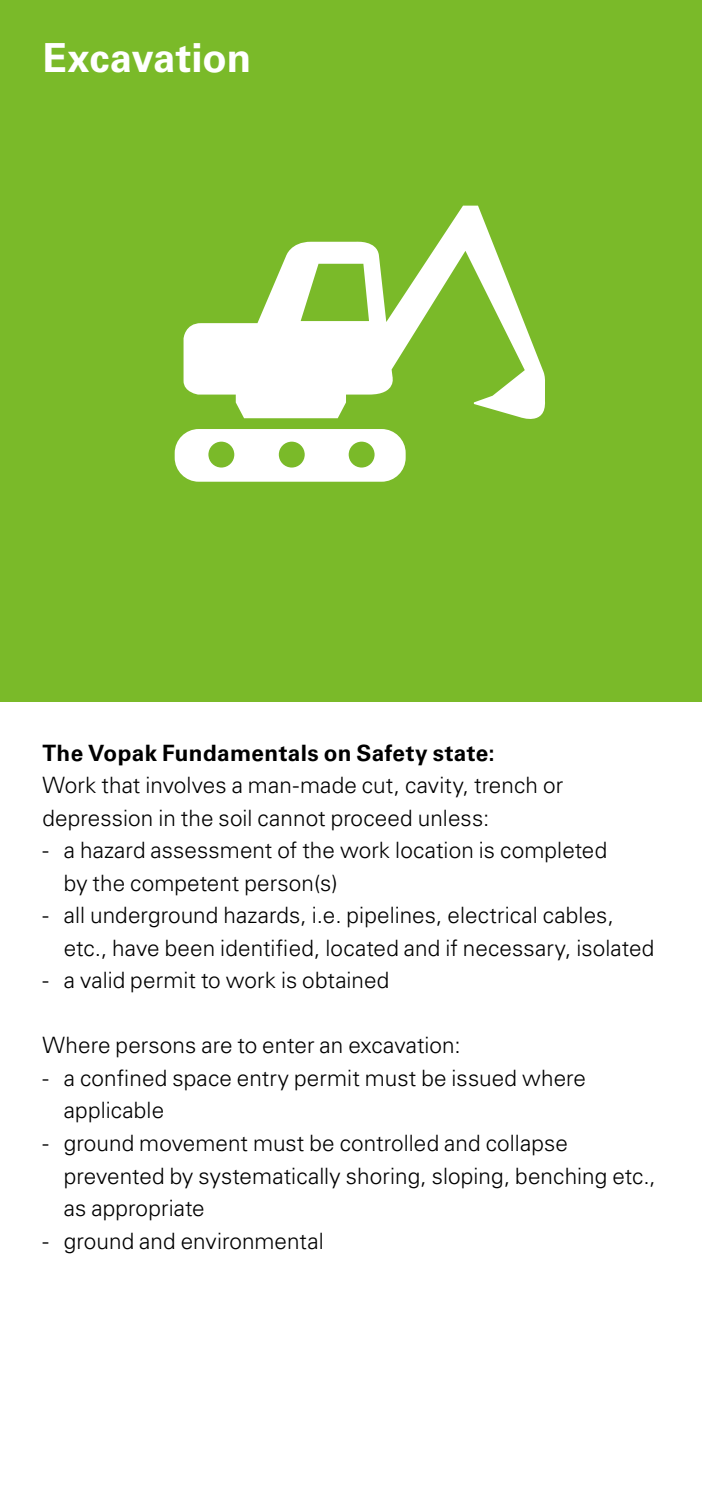
<style>
.page{position:relative;width:702px;height:1489px;background:#fff}
.page>*{position:absolute;margin:0;border:0;box-sizing:border-box;transform-origin:0 0}
.t1{font:700 40px "Univers LT Std";color:#fff}
.t2{font:300 22.5px/32.5px "Univers LT Std";letter-spacing:.005em;color:#000}
.t3{font:700 22.5px "Univers LT Std";letter-spacing:.015em;color:#000}
</style>
<div class="page">
<div style="left:0;top:0;width:702px;height:702px;background:#7aba29"></div>
<svg style="left:175px;top:429px;width:230px;height:52px"></svg>
<svg style="left:183px;top:206px;width:362px;height:213px"></svg>
<p class="t1" style="left:43px;top:34px;width:210px">Excavation</p>
<p class="t3" style="left:43px;top:739px;width:453px">The Vopak Fundamentals on Safety state:</p>
<p class="t2" style="left:43px;top:769px;width:522px">Work that involves a man-made cut, cavity, trench or</p>
<p class="t2" style="left:43px;top:801px;width:448px">depression in the soil cannot proceed unless:</p>
<p class="t2" style="left:64px;top:834px;width:545px;text-indent:-21px">- a hazard assessment of the work location is completed by the competent person(s)</p>
<p class="t2" style="left:64px;top:899px;width:592px;text-indent:-21px">- all underground hazards, i.e. pipelines, electrical cables, etc., have been identified, located and if necessary, isolated</p>
<p class="t2" style="left:43px;top:964px;width:348px">- a valid permit to work is obtained</p>
<p class="t2" style="left:43px;top:1029px;width:419px">Where persons are to enter an excavation:</p>
<p class="t2" style="left:64px;top:1061px;width:523px;text-indent:-21px">- a confined space entry permit must be issued where applicable</p>
<p class="t2" style="left:64px;top:1126px;width:593px;text-indent:-21px">- ground movement must be controlled and collapse prevented by systematically shoring, sloping, benching etc., as appropriate</p>
<p class="t2" style="left:43px;top:1224px;width:282px">- ground and environmental</p>
</div>
